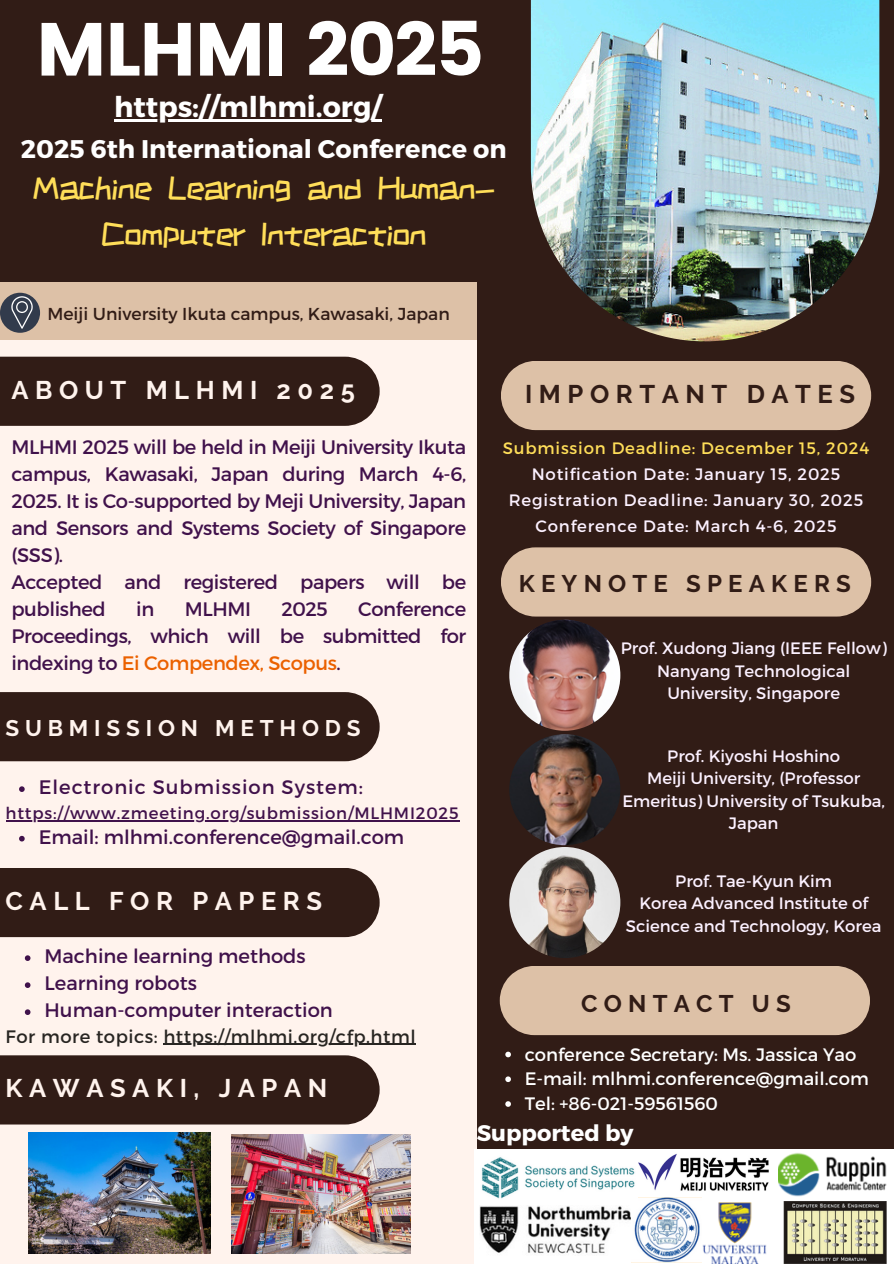
<style>
.page{position:relative;width:894px;height:1264px;background:#fff}
.page>*{position:absolute;margin:0;border:0;box-sizing:border-box;transform-origin:0 0}
.t1{font:75px "Poppins";letter-spacing:-.025em;color:#fff}
.t2{font:33px/46.2px "Happy Zcool";color:#ffde59;text-align:center}
.t3{font:700 28.5px "Montserrat";color:#fff}
.t4{font:700 25.5px "Raleway";letter-spacing:.26em;color:#fff3ed}
.t5{font:700 25.5px "Montserrat";color:#fff}
.t6{font:700 25.5px "Raleway";letter-spacing:.26em;color:#311c16}
.t7{font:700 24px "Raleway";letter-spacing:.26em;color:#311c16}
.t8{font:700 22.5px "Raleway";letter-spacing:.26em;color:#fff3ed}
.t9{font:700 22.5px "Montserrat";color:#fff}
.t10{font:19.5px/27px "Montserrat";letter-spacing:-.02em;color:#40114b;text-align:justify}
.t11{font:19.5px "Montserrat";color:#40114b}
.t12{font:19.5px "Montserrat";letter-spacing:.05em;color:#40114b}
.t13{font:18px "Montserrat";color:#fff}
.t14{font:18px "Montserrat";letter-spacing:.03em;color:#282522}
.t15{font:17.25px "Montserrat";color:#311c16}
.t16{font:16.5px/22.5px "Montserrat";color:#fcf1ff;text-align:center}
.t17{font:16.5px "Montserrat";letter-spacing:.05em;color:#fcf1ff}
.t18{font:16.5px "Montserrat";letter-spacing:.05em;color:#40114b}
.t19{font:16.5px "Montserrat";letter-spacing:.05em;color:#ffde59}
.s1{color:#eb6100}
</style>
<div class="page">
<div style="left:0;top:0;width:893px;height:1263px;background:#fff3ed"></div>
<div style="left:0;top:281px;width:893px;height:59px;background:#ddc1a7"></div>
<div style="left:0;top:293px;width:40px;height:40px;background:#323b4c;border-radius:50%"></div>
<div style="left:0;top:0;width:893px;height:281px;background:#311c16"></div>
<div style="left:476px;top:0;width:417px;height:1263px;background:#311c16"></div>
<div style="left:0;top:356px;width:379px;height:70px;background:#311c16"></div>
<div style="left:0;top:692px;width:379px;height:69px;background:#311c16"></div>
<div style="left:0;top:868px;width:379px;height:69px;background:#311c16"></div>
<div style="left:0;top:1055px;width:379px;height:69px;background:#311c16"></div>
<img style="left:530px;top:0;width:349px;height:341px">
<div style="left:501px;top:361px;width:369px;height:69px;background:#ddc1a7"></div>
<div style="left:501px;top:547px;width:369px;height:69px;background:#ddc1a7"></div>
<div style="left:474px;top:1148px;width:419px;height:115px;background:#fff"></div>
<img style="left:509px;top:619px;width:111px;height:111px;border-radius:50%">
<img style="left:509px;top:734px;width:111px;height:111px;border-radius:50%">
<img style="left:509px;top:847px;width:111px;height:111px;border-radius:50%">
<img style="left:28px;top:1132px;width:182px;height:121px">
<img style="left:231px;top:1134px;width:179px;height:119px">
<svg style="left:11px;top:296px;width:22px;height:33px"></svg>
<img style="left:701px;top:1202px;width:66px;height:61px">
<img style="left:479px;top:1206px;width:152px;height:48px">
<img style="left:773px;top:1148px;width:120px;height:61px">
<img style="left:783px;top:1201px;width:103px;height:62px">
<img style="left:634px;top:1197px;width:67px;height:65px">
<div style="left:499px;top:966px;width:370px;height:69px;background:#ddc1a7"></div>
<img style="left:638px;top:1151px;width:138px;height:45px">
<img style="left:481px;top:1157px;width:156px;height:44px">
<svg style="left:25px;top:955px;width:5px;height:5px"></svg>
<svg style="left:25px;top:982px;width:5px;height:5px"></svg>
<svg style="left:25px;top:1009px;width:5px;height:5px"></svg>
<svg style="left:19px;top:786px;width:6px;height:6px"></svg>
<hr style="left:6px;top:820px;width:453px;height:1px;background:#40114b">
<svg style="left:19px;top:835px;width:6px;height:6px"></svg>
<hr style="left:163px;top:1043px;width:253px;height:1px;background:#282522">
<hr style="left:114px;top:120px;width:267px;height:2px;background:#fff">
<svg style="left:505px;top:1051px;width:6px;height:6px"></svg>
<svg style="left:505px;top:1076px;width:6px;height:6px"></svg>
<svg style="left:505px;top:1101px;width:6px;height:5px"></svg>
<p class="t1" style="left:36px;top:6px;width:449px">MLHMI 2025</p>
<p class="t3" style="left:114px;top:89px;width:269px">https://mlhmi.org/</p>
<p class="t5" style="left:21px;top:132px;width:487px">2025 6th International Conference on</p>
<p class="t2" style="left:33px;top:165px;width:463px">Machine Learning and Human-<br>Computer Interaction</p>
<p class="t15" style="left:47px;top:302px;width:404px">Meiji University Ikuta campus, Kawasaki, Japan</p>
<p class="t4" style="left:11px;top:374px;width:345px">ABOUT MLHMI 2025</p>
<p class="t10" style="left:11px;top:433px;width:456px">MLHMI 2025 will be held in Meiji University Ikuta campus, Kawasaki, Japan during March 4-6, 2025. It is Co-supported by Meji University, Japan and Sensors and Systems Society of Singapore (SSS).</p>
<h4 class="t10" style="left:11px;top:568px;width:456px">Accepted and registered papers will be published</h4>
<h4 class="t10" style="left:136px;top:595px;width:20px">in</h4>
<h4 class="t10" style="left:185px;top:595px;width:68px">MLHMI</h4>
<h4 class="t10" style="left:281px;top:595px;width:48px">2025</h4>
<h4 class="t10" style="left:11px;top:595px;width:456px;text-indent:347px">Conference Proceedings, which will be submitted for indexing to <span class="s1">Ei Compendex, Scopus</span>.</h4>
<h4 class="t8" style="left:6px;top:714px;width:356px">SUBMISSION METHODS</h4>
<p class="t12" style="left:39px;top:774px;width:326px">Electronic Submission System:</p>
<p class="t18" style="left:6px;top:802px;width:454px">https://www.zmeeting.org/submission/MLHMI2025</p>
<p class="t11" style="left:39px;top:824px;width:367px">Email: mlhmi.conference@gmail.com</p>
<p class="t4" style="left:6px;top:886px;width:318px">CALL FOR PAPERS</p>
<p class="t11" style="left:44px;top:943px;width:263px">Machine learning methods</p>
<p class="t11" style="left:44px;top:970px;width:154px">Learning robots</p>
<h6 class="t11" style="left:44px;top:997px;width:290px">Human-computer interaction</h6>
<p class="t14" style="left:6px;top:1024px;width:411px">For more topics: https://mlhmi.org/cfp.html</p>
<p class="t4" style="left:6px;top:1072px;width:323px">KAWASAKI, JAPAN</p>
<p class="t6" style="left:525px;top:379px;width:331px">IMPORTANT DATES</p>
<p class="t19" style="left:502px;top:437px;width:368px">Submission Deadline: December 15, 2024</p>
<h4 class="t17" style="left:531px;top:463px;width:310px">Notification Date: January 15, 2025</h4>
<p class="t17" style="left:508px;top:489px;width:356px">Registration Deadline: January 30, 2025</p>
<p class="t17" style="left:535px;top:515px;width:302px">Conference Date: March 4-6, 2025</p>
<p class="t7" style="left:518px;top:569px;width:334px">KEYNOTE SPEAKERS</p>
<h4 class="t16" style="left:620px;top:636px;width:267px">Prof. Xudong Jiang (IEEE Fellow)</h4>
<p class="t16" style="left:657px;top:659px;width:194px">Nanyang Technological<br>University, Singapore</p>
<p class="t16" style="left:667px;top:744px;width:174px">Prof. Kiyoshi Hoshino</p>
<p class="t16" style="left:622px;top:766px;width:264px">Meiji University, (Professor<br>Emeritus) University of Tsukuba,<br>Japan</p>
<p class="t16" style="left:675px;top:868px;width:158px">Prof. Tae-Kyun Kim</p>
<p class="t16" style="left:625px;top:891px;width:257px">Korea Advanced Institute of<br>Science and Technology, Korea</p>
<p class="t7" style="left:581px;top:989px;width:211px">CONTACT US</p>
<p class="t13" style="left:524px;top:1042px;width:333px">conference Secretary: Ms. Jassica Yao</p>
<p class="t13" style="left:524px;top:1067px;width:345px">E-mail: mlhmi.conference@gmail.com</p>
<p class="t13" style="left:524px;top:1092px;width:195px">Tel: +86-021-59561560</p>
<p class="t9" style="left:476px;top:1118px;width:158px">Supported by</p>
</div>
